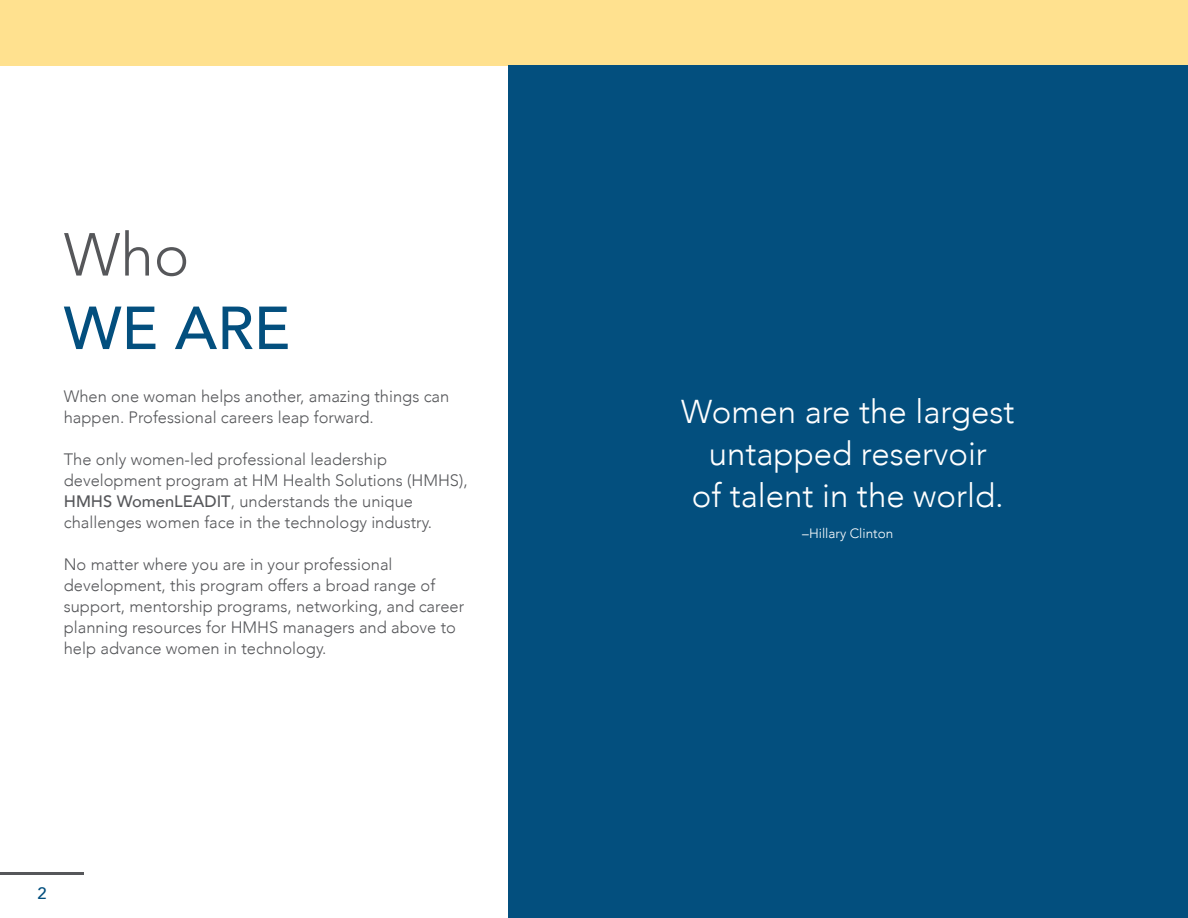
<style>
.page{position:relative;width:1188px;height:918px;background:#fff}
.page>*{position:absolute;margin:0;border:0;box-sizing:border-box;transform-origin:0 0}
.h1_green{font:500 60px "Avenir";color:#034f7e}
.h1_gray{font:300 60px "Avenir";color:#56575a}
.t1{font:300 33px/42px "Avenir";color:#fff;text-align:center}
.Gray_italic{font:300 16.5px/21px "Avenir";color:#56575a}
.t2{font:500 16.5px "Avenir";color:#034f7e}
.t3{font:300 13.5px "Avenir";color:#fff}
.s1{font-weight:500}
</style>
<div class="page">
<div style="left:0;top:0;width:1188px;height:66px;background:#ffe18f"></div>
<div style="left:508px;top:66px;width:680px;height:852px;background:#034f7e"></div>
<hr style="left:0;top:872px;width:84px;height:3px;background:#56575a">
<p class="h1_gray" style="left:64px;top:219px;width:127px">Who</p>
<p class="h1_green" style="left:64px;top:276px;width:228px">WE ARE</p>
<p class="Gray_italic" style="left:64px;top:385px;width:387px">When one woman helps another, amazing things can happen. Professional careers leap forward.</p>
<p class="Gray_italic" style="left:64px;top:448px;width:405px">The only women-led professional leadership development program at HM Health Solutions (HMHS), <span class="s1">HMHS WomenLEADIT</span>, understands the unique challenges women face in the technology industry.</p>
<p class="Gray_italic" style="left:64px;top:553px;width:402px">No matter where you are in your professional development, this program offers a broad range of support, mentorship programs, networking, and career planning resources for HMHS managers and above to help advance women in technology.</p>
<p class="t2" style="left:37px;top:879px;width:11px">2</p>
<p class="t1" style="left:681px;top:390px;width:335px">Women are the largest untapped reservoir<br>of talent in the world.</p>
<p class="t3" style="left:802px;top:525px;width:93px">–Hillary Clinton</p>
</div>
